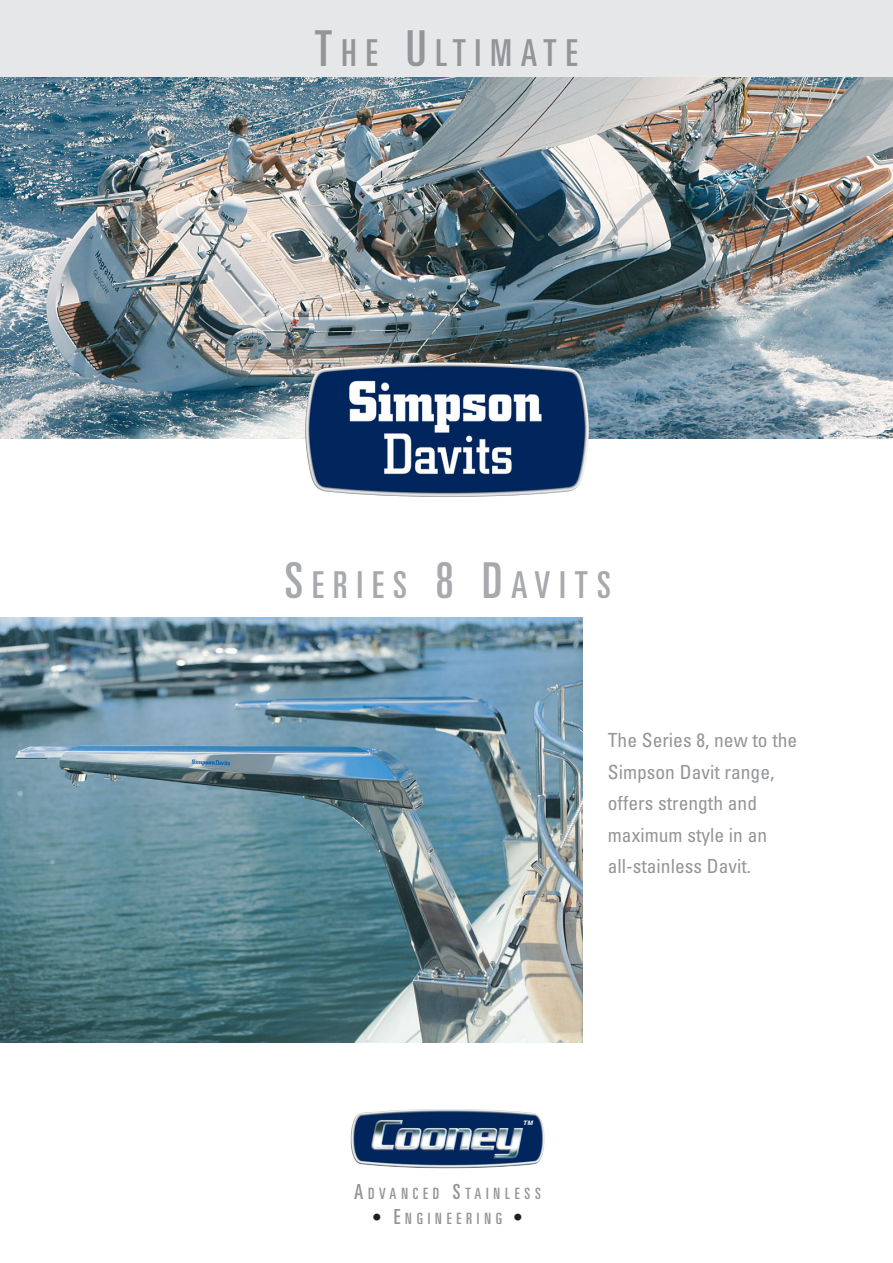
<style>
.page{position:relative;width:893px;height:1263px;background:#fff}
.page>*{position:absolute;margin:0;border:0;box-sizing:border-box;transform-origin:0 0}
.t1{font:ultra-condensed 37.2px "Univers";letter-spacing:.25em;color:#a7a9ac}
.t2{font:ultra-condensed 37.2px "Univers";letter-spacing:.25em;color:#939598}
.t3{font:condensed 19.5px/31.5px "Univers";color:#939598}
.t4{font:ultra-condensed 15.6px "Univers";letter-spacing:.305em;color:#939598}
.t5{font:italic 700 6.15px "Helvetica";color:#fff;scale:1.1 1}
.s1{font-size:49.5px}
.s2{font-size:20.85px}
.s3{font-size:19.2px;color:#231f20}
</style>
<div class="page">
<div style="left:0;top:1px;width:893px;height:76px;background:#e6e7e8"></div>
<img style="left:0;top:77px;width:893px;height:362px">
<img style="left:305px;top:362px;width:284px;height:135px">
<img style="left:0;top:617px;width:582px;height:425px">
<img style="left:350px;top:1109px;width:195px;height:59px">
<h1 class="t2" style="left:315px;top:39px;width:264px"><span class="s1">T</span>HE <span class="s1">U</span>LTIMATE</h1>
<h1 class="t1" style="left:285px;top:571px;width:328px"><span class="s1">S</span>ERIES <span class="s1">8 D</span>AVITS</h1>
<p class="t3" style="left:608px;top:726px;width:191px">The Series 8, new to the<br>Simpson Davit range, offers strength and maximum style in an all-stainless Davit.</p>
<p class="t5" style="left:523px;top:1121px;width:12px">TM</p>
<p class="t4" style="left:354px;top:1188px;width:188px"><span class="s2">A</span>DVANCED <span class="s2">S</span>TAINLESS</p>
<p class="t4" style="left:372px;top:1213px;width:152px"><span class="s3">•</span> <span class="s2">E</span>NGINEERING <span class="s3">•</span></p>
</div>
